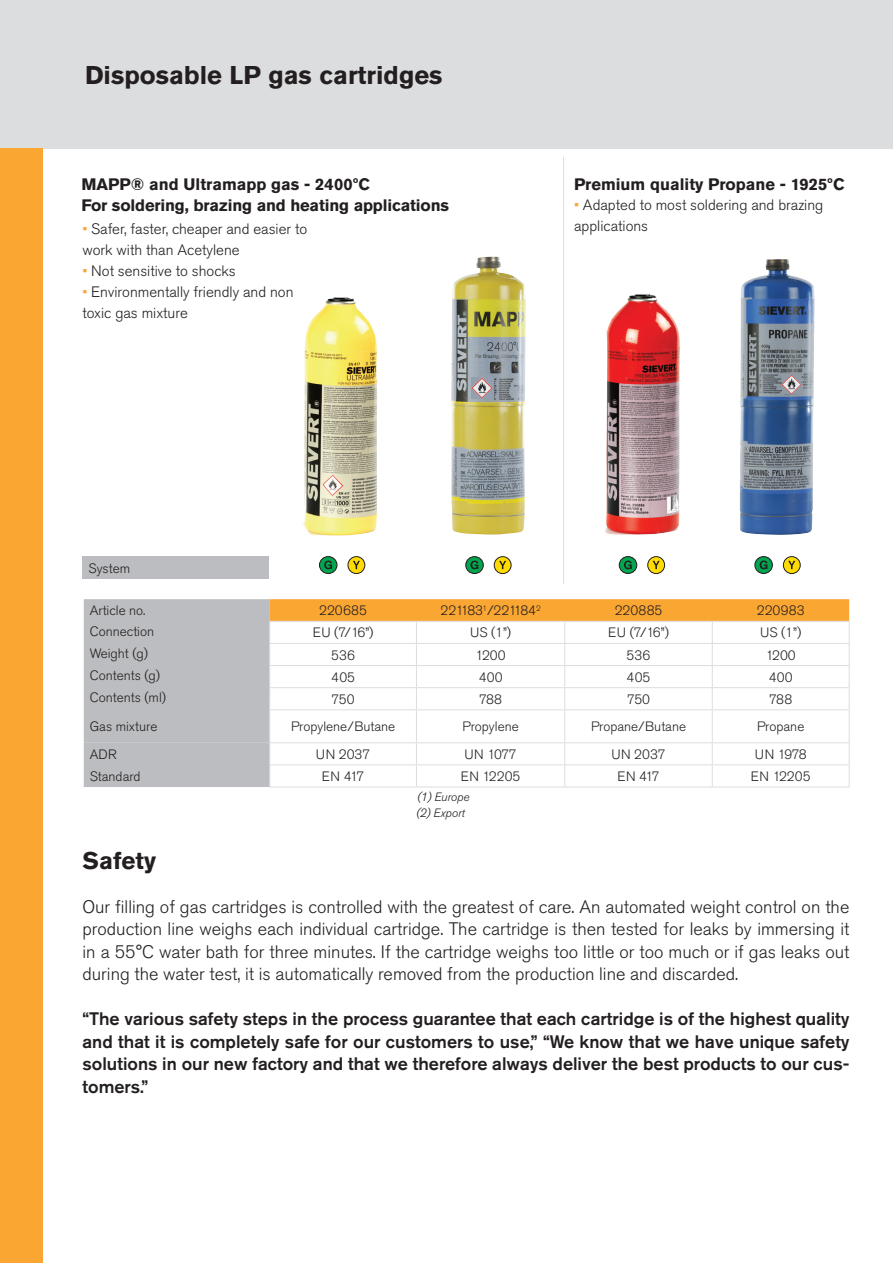
<style>
.page{position:relative;width:893px;height:1263px;background:#fff}
.page>*{position:absolute;margin:0;border:0;box-sizing:border-box;transform-origin:0 0}
.rubrik{font:700 25.5px "Akzidenz Grotesk Std";color:#231f20}
.t1{font:700 24px "Akzidenz Grotesk Std";color:#231f20}
.t2{font:300 18px/22.5px "Akzidenz Grotesk Std";color:#231f20;text-align:justify}
.t3{font:500 18px/22.5px "Akzidenz Grotesk Std";color:#231f20;text-align:justify}
.t4{font:700 16.5px "Akzidenz Grotesk Std";color:#231f20}
.t5{font:300 15px/21px "Akzidenz Grotesk Std";color:#231f20}
.t6{font:300 13.5px "Akzidenz Grotesk Std";color:#231f20}
.t7{font:300 13.5px "Akzidenz Grotesk Std";letter-spacing:-.035em;color:#231f20}
.t8{font:italic 300 12px "Akzidenz Grotesk Std";color:#231f20}
.s1{color:#faa633}
</style>
<div class="page">
<div style="left:0;top:0;width:893px;height:149px;background:#dcdddf"></div>
<div style="left:0;top:149px;width:42px;height:1114px;background:#faa633"></div>
<img style="left:303px;top:297px;width:75px;height:239px">
<img style="left:605px;top:294px;width:75px;height:241px">
<svg style="left:84px;top:599px;width:766px;height:188px"></svg>
<hr style="left:269px;top:787px;width:147px;height:1px;background:#dcdddf">
<hr style="left:416px;top:787px;width:149px;height:1px;background:#dcdddf">
<hr style="left:565px;top:787px;width:147px;height:1px;background:#dcdddf">
<hr style="left:712px;top:787px;width:137px;height:1px;background:#dcdddf">
<div style="left:83px;top:556px;width:186px;height:23px;background:#bcbdc0"></div>
<svg style="left:466px;top:557px;width:17px;height:16px"></svg>
<div style="left:465px;top:556px;width:19px;height:18px;border:1px solid #231f20;border-radius:50%"></div>
<svg style="left:470px;top:561px;width:8px;height:8px"></svg>
<svg style="left:494px;top:557px;width:17px;height:16px"></svg>
<div style="left:494px;top:556px;width:18px;height:18px;border:1px solid #231f20;border-radius:50%"></div>
<svg style="left:499px;top:561px;width:7px;height:8px"></svg>
<img style="left:451px;top:256px;width:75px;height:279px">
<img style="left:739px;top:259px;width:76px;height:276px">
<hr style="left:563px;top:157px;width:1px;height:427px;background:#dcdddf">
<svg style="left:619px;top:557px;width:18px;height:16px"></svg>
<div style="left:619px;top:556px;width:18px;height:18px;border:1px solid #231f20;border-radius:50%"></div>
<svg style="left:624px;top:560px;width:8px;height:9px"></svg>
<svg style="left:648px;top:557px;width:16px;height:16px"></svg>
<div style="left:647px;top:556px;width:18px;height:18px;border:1px solid #231f20;border-radius:50%"></div>
<svg style="left:653px;top:561px;width:7px;height:8px"></svg>
<svg style="left:755px;top:557px;width:17px;height:16px"></svg>
<div style="left:754px;top:556px;width:19px;height:18px;border:1px solid #231f20;border-radius:50%"></div>
<svg style="left:760px;top:560px;width:7px;height:9px"></svg>
<svg style="left:783px;top:557px;width:17px;height:16px"></svg>
<div style="left:783px;top:556px;width:18px;height:18px;border:1px solid #231f20;border-radius:50%"></div>
<svg style="left:788px;top:561px;width:7px;height:8px"></svg>
<div style="left:320px;top:557px;width:17px;height:16px;background:#00a54f;border-radius:50%"></div>
<div style="left:319px;top:556px;width:18px;height:18px;border:1px solid #231f20;border-radius:50%"></div>
<svg style="left:324px;top:560px;width:8px;height:9px"></svg>
<svg style="left:348px;top:557px;width:17px;height:16px"></svg>
<div style="left:347px;top:556px;width:18px;height:18px;border:1px solid #231f20;border-radius:50%"></div>
<svg style="left:353px;top:561px;width:7px;height:8px"></svg>
<img style="left:471px;top:377px;width:22px;height:22px">
<img style="left:781px;top:375px;width:20px;height:19px">
<p class="rubrik" style="left:85px;top:60px;width:359px">Disposable LP gas cartridges</p>
<p class="t4" style="left:81px;top:175px;width:290px">MAPP® and Ultramapp gas - 2400ºC</p>
<p class="t4" style="left:81px;top:196px;width:369px">For soldering, brazing and heating applications</p>
<p class="t5" style="left:82px;top:218px;width:226px"><span class="s1">•</span> Safer, faster, cheaper and easier to work with than Acetylene</p>
<p class="t5" style="left:82px;top:260px;width:155px"><span class="s1">•</span> Not sensitive to shocks</p>
<p class="t5" style="left:82px;top:281px;width:213px"><span class="s1">•</span> Environmentally friendly and non toxic gas mixture</p>
<p class="t6" style="left:89px;top:560px;width:43px">System</p>
<p class="t4" style="left:574px;top:175px;width:272px">Premium quality Propane - 1925ºC</p>
<p class="t5" style="left:574px;top:195px;width:251px"><span class="s1">•</span> Adapted to most soldering and brazing applications</p>
<p class="t6" style="left:90px;top:603px;width:57px">Article no.</p>
<p class="t6" style="left:319px;top:603px;width:49px">220685</p>
<p class="t7" style="left:441px;top:603px;width:102px">221183<sup>1</sup>/221184<sup>2</sup></p>
<p class="t6" style="left:615px;top:603px;width:49px">220885</p>
<p class="t6" style="left:757px;top:603px;width:49px">220983</p>
<p class="t6" style="left:90px;top:623px;width:66px">Connection</p>
<p class="t6" style="left:313px;top:625px;width:62px">EU (7/16”)</p>
<p class="t6" style="left:470px;top:625px;width:43px">US (1”)</p>
<p class="t6" style="left:608px;top:625px;width:62px">EU (7/16”)</p>
<p class="t6" style="left:760px;top:625px;width:43px">US (1”)</p>
<p class="t6" style="left:90px;top:646px;width:60px">Weight (g)</p>
<p class="t6" style="left:331px;top:647px;width:25px">536</p>
<p class="t6" style="left:476px;top:647px;width:31px">1200</p>
<p class="t6" style="left:627px;top:647px;width:25px">536</p>
<p class="t6" style="left:766px;top:647px;width:31px">1200</p>
<p class="t6" style="left:90px;top:668px;width:72px">Contents (g)</p>
<p class="t6" style="left:331px;top:669px;width:25px">405</p>
<p class="t6" style="left:479px;top:669px;width:25px">400</p>
<p class="t6" style="left:627px;top:669px;width:25px">405</p>
<p class="t6" style="left:769px;top:669px;width:25px">400</p>
<p class="t6" style="left:90px;top:690px;width:78px">Contents (ml)</p>
<p class="t6" style="left:332px;top:692px;width:25px">750</p>
<p class="t6" style="left:479px;top:692px;width:25px">788</p>
<p class="t6" style="left:627px;top:692px;width:25px">750</p>
<p class="t6" style="left:769px;top:692px;width:25px">788</p>
<p class="t6" style="left:90px;top:719px;width:69px">Gas mixture</p>
<p class="t6" style="left:291px;top:719px;width:106px">Propylene/Butane</p>
<p class="t6" style="left:462px;top:719px;width:58px">Propylene</p>
<p class="t6" style="left:591px;top:719px;width:97px">Propane/Butane</p>
<p class="t6" style="left:757px;top:719px;width:49px">Propane</p>
<p class="t6" style="left:90px;top:747px;width:29px">ADR</p>
<p class="t6" style="left:316px;top:747px;width:56px">UN 2037</p>
<p class="t6" style="left:464px;top:747px;width:54px">UN 1077</p>
<p class="t6" style="left:611px;top:747px;width:56px">UN 2037</p>
<p class="t6" style="left:755px;top:747px;width:53px">UN 1978</p>
<p class="t6" style="left:90px;top:769px;width:52px">Standard</p>
<p class="t6" style="left:322px;top:769px;width:44px">EN 417</p>
<p class="t6" style="left:461px;top:769px;width:61px">EN 12205</p>
<p class="t6" style="left:617px;top:769px;width:44px">EN 417</p>
<p class="t6" style="left:751px;top:769px;width:61px">EN 12205</p>
<p class="t8" style="left:417px;top:790px;width:54px">(1) Europe</p>
<p class="t8" style="left:416px;top:806px;width:50px">(2) Export</p>
<p class="t1" style="left:83px;top:846px;width:75px">Safety</p>
<p class="t2" style="left:83px;top:895px;width:768px">Our filling of gas cartridges is controlled with the greatest of care. An automated weight control on the production line weighs each individual cartridge. The cartridge is then tested for leaks by immersing it in a 55°C water bath for three minutes. If the cartridge weighs too little or too much or if gas leaks out during the water test, it is automatically removed from the production line and discarded.</p>
<p class="t3" style="left:83px;top:1007px;width:768px">“The various safety steps in the process guarantee that each cartridge is of the highest quality and that it is completely safe for our customers to use,” “We know that we have unique safety solutions in our new factory and that we therefore always deliver the best products to our cus&shy;tomers.”</p>
</div>
